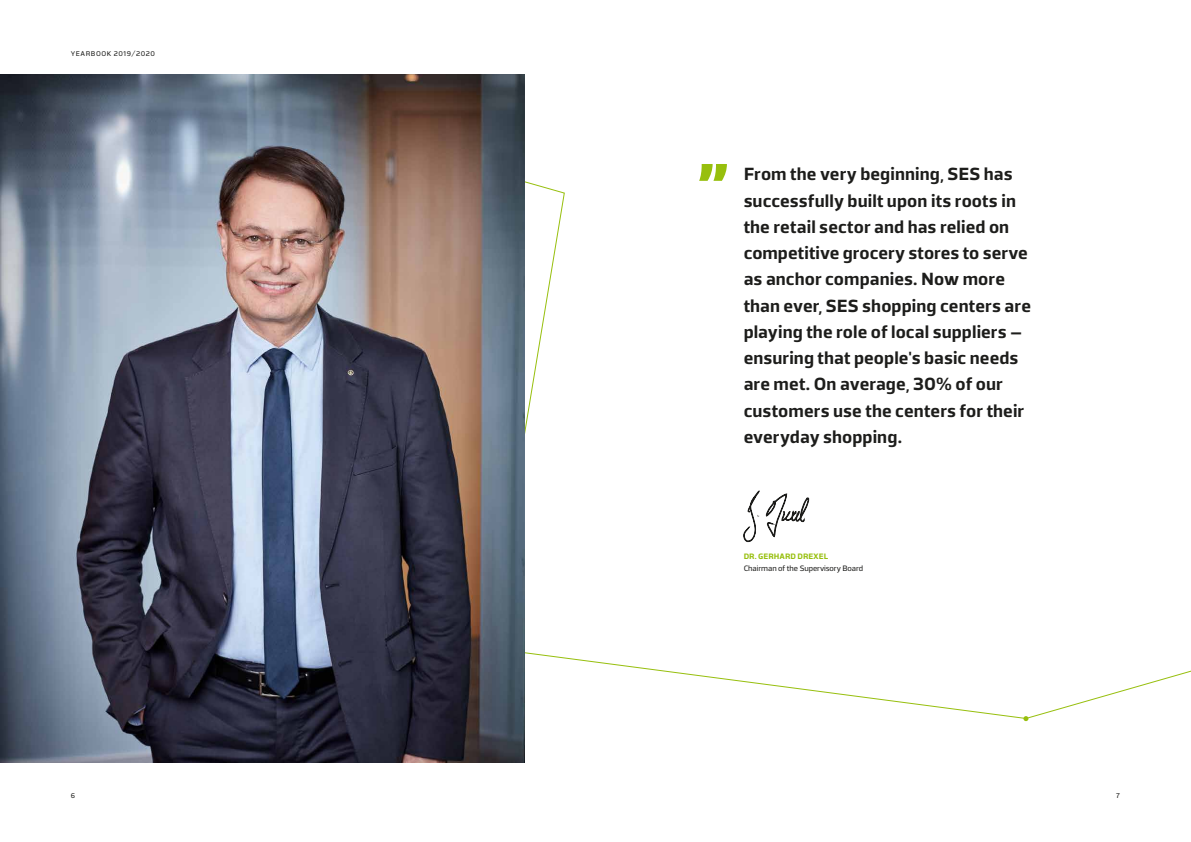
<style>
.page{position:relative;width:1191px;height:842px;background:#fff}
.page>*{position:absolute;margin:0;border:0;box-sizing:border-box;transform-origin:0 0}
.t1{font:700 18px/26.2px "TCF Noli";letter-spacing:.005em;color:#1d1d1b}
.t2{font:500 8px "TCF Noli";letter-spacing:-.01em;color:#1d1d1b}
.t3{font:700 8px "TCF Noli";color:#97bf0d}
.t4{font:500 7px "TCF Noli";letter-spacing:.065em;color:#1d1d1b}
</style>
<div class="page">
<svg style="left:524px;top:108px;width:667px;height:611px"></svg>
<svg style="left:1023px;top:716px;width:5px;height:5px"></svg>
<img style="left:0;top:74px;width:524px;height:689px">
<svg style="left:742px;top:491px;width:17px;height:53px"></svg>
<svg style="left:765px;top:482px;width:43px;height:55px"></svg>
<svg style="left:699px;top:164px;width:28px;height:17px"></svg>
<p class="t4" style="left:71px;top:50px;width:86px">YEARBOOK 2019/2020</p>
<p class="t1" style="left:743px;top:161px;width:289px">From the very beginning, SES has successfully built upon its roots in the retail sector and has relied on competitive grocery stores to serve as anchor companies. Now more than ever, SES shopping centers are playing the role of local suppliers – ensuring that people's basic needs are met. On average, 30% of our customers use the centers for their everyday shopping.</p>
<p class="t3" style="left:743px;top:551px;width:86px">DR. GERHARD DREXEL</p>
<p class="t2" style="left:743px;top:564px;width:121px">Chairman of the Supervisory Board</p>
<p class="t4" style="left:71px;top:792px;width:6px">6</p>
<p class="t4" style="left:1116px;top:792px;width:5px">7</p>
</div>
